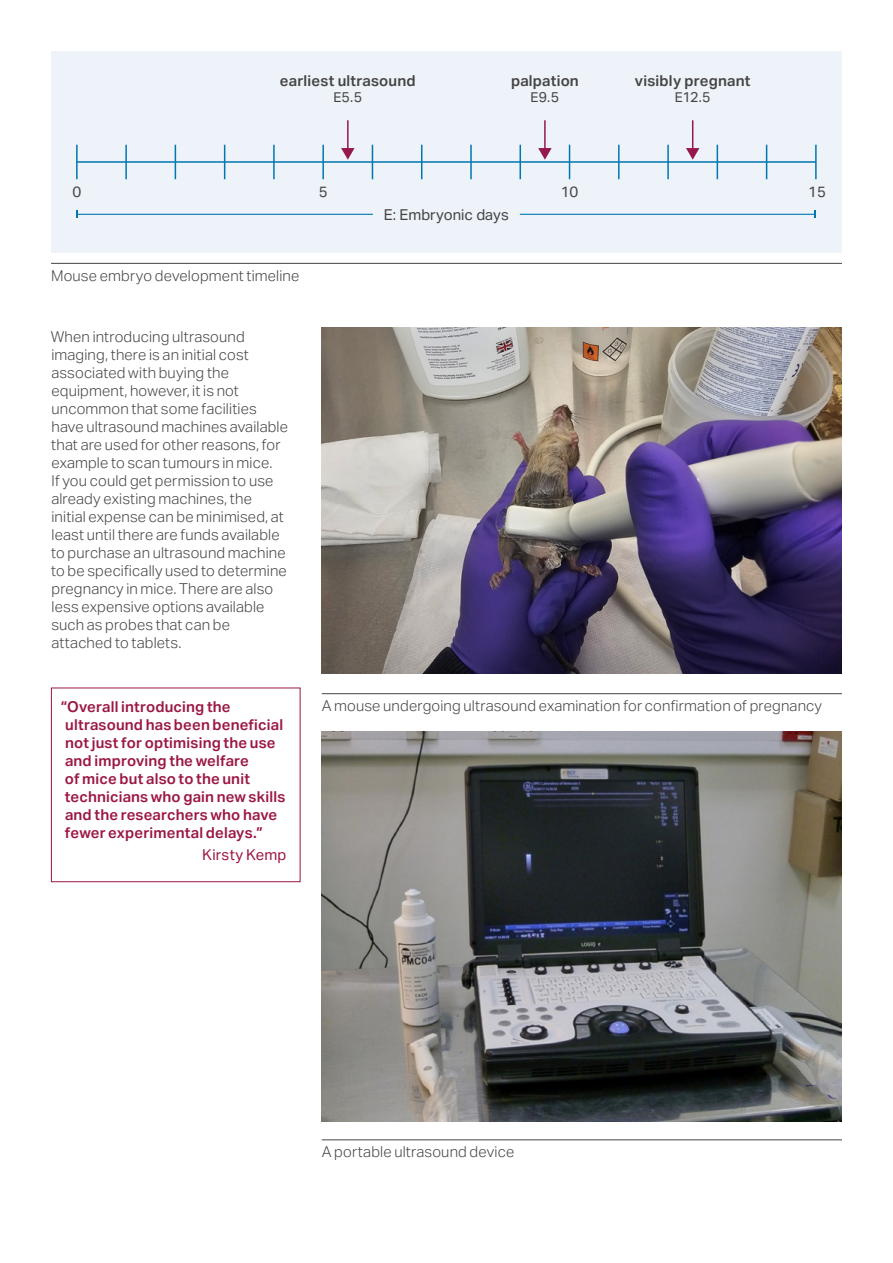
<style>
.page{position:relative;width:893px;height:1263px;background:#fff}
.page>*{position:absolute;margin:0;border:0;box-sizing:border-box;transform-origin:0 0}
.Image_caption{font:300 15px/18px "Aktiv Grotesk";letter-spacing:.01em;color:#454443}
.pull_out_quote{font:600 15px/18px "Aktiv Grotesk";letter-spacing:.015em;color:#9b1745}
.t1{font:600 15px "Aktiv Grotesk";letter-spacing:.015em;color:#454443}
.t2{font:15px "Aktiv Grotesk";color:#454443}
.quote_attribute{font:15px "Aktiv Grotesk";letter-spacing:.015em;color:#9b1745}
.t3{font:14.25px "Aktiv Grotesk";color:#454443}
.s1{font-size:13.5px}
</style>
<div class="page">
<svg style="left:51px;top:687px;width:250px;height:195px"></svg>
<hr style="left:51px;top:263px;width:791px;height:1px;background:#454443">
<div style="left:51px;top:51px;width:791px;height:201px;background:#edf3f9"></div>
<hr style="left:77px;top:161px;width:739px;height:2px;background:#0077b1">
<hr style="left:77px;top:214px;width:296px;height:1px;background:#0077b1">
<hr style="left:520px;top:214px;width:295px;height:1px;background:#0077b1">
<hr style="left:76px;top:145px;width:2px;height:34px;background:#0077b1">
<hr style="left:125px;top:145px;width:2px;height:34px;background:#0077b1">
<hr style="left:175px;top:145px;width:1px;height:34px;background:#0077b1">
<hr style="left:224px;top:145px;width:1px;height:34px;background:#0077b1">
<hr style="left:273px;top:145px;width:2px;height:34px;background:#0077b1">
<hr style="left:322px;top:145px;width:2px;height:34px;background:#0077b1">
<hr style="left:372px;top:145px;width:1px;height:34px;background:#0077b1">
<hr style="left:421px;top:145px;width:1px;height:34px;background:#0077b1">
<hr style="left:470px;top:145px;width:2px;height:34px;background:#0077b1">
<hr style="left:519px;top:145px;width:2px;height:34px;background:#0077b1">
<hr style="left:569px;top:145px;width:1px;height:34px;background:#0077b1">
<hr style="left:618px;top:145px;width:2px;height:34px;background:#0077b1">
<hr style="left:667px;top:145px;width:2px;height:34px;background:#0077b1">
<hr style="left:717px;top:145px;width:1px;height:34px;background:#0077b1">
<hr style="left:766px;top:145px;width:1px;height:34px;background:#0077b1">
<hr style="left:815px;top:145px;width:2px;height:34px;background:#0077b1">
<hr style="left:347px;top:120px;width:2px;height:30px;background:#96194c">
<svg style="left:341px;top:148px;width:14px;height:12px"></svg>
<hr style="left:544px;top:120px;width:2px;height:30px;background:#96194c">
<svg style="left:538px;top:148px;width:14px;height:12px"></svg>
<hr style="left:692px;top:120px;width:1px;height:30px;background:#96194c">
<svg style="left:686px;top:148px;width:13px;height:12px"></svg>
<hr style="left:322px;top:693px;width:520px;height:1px;background:#454443">
<img style="left:322px;top:327px;width:520px;height:346px">
<hr style="left:322px;top:1139px;width:520px;height:1px;background:#454443">
<img style="left:322px;top:731px;width:520px;height:390px">
<p class="t1" style="left:280px;top:72px;width:137px">earliest ultrasound</p>
<p class="t3" style="left:333px;top:89px;width:30px"><span class="s1">E</span>5.5</p>
<p class="t1" style="left:511px;top:72px;width:69px">palpation</p>
<p class="t3" style="left:531px;top:89px;width:30px"><span class="s1">E</span>9.5</p>
<p class="t1" style="left:635px;top:72px;width:117px">visibly pregnant</p>
<p class="t3" style="left:675px;top:89px;width:37px"><span class="s1">E</span>12.5</p>
<p class="t2" style="left:72px;top:183px;width:10px">0</p>
<p class="t2" style="left:319px;top:183px;width:10px">5</p>
<p class="t2" style="left:561px;top:183px;width:19px">10</p>
<p class="t2" style="left:808px;top:183px;width:19px">15</p>
<p class="t2" style="left:384px;top:206px;width:127px">E: Embryonic days</p>
<p class="Image_caption" style="left:51px;top:267px;width:250px">Mouse embryo development timeline</p>
<p class="Image_caption" style="left:51px;top:328px;width:239px">When introducing ultrasound imaging, there is an initial cost associated with buying the equipment, however, it is not uncommon that some facilities have ultrasound machines available that are used for other reasons, for example to scan tumours in mice.<br>If you could get permission to use already existing machines, the initial expense can be minimised, at least until there are funds available to purchase an ultrasound machine to be specifically used to determine pregnancy in mice. There are also less expensive options available such as probes that can be attached to tablets.</p>
<p class="pull_out_quote" style="left:61px;top:698px;width:226px">“Overall introducing the ultrasound has been beneficial not just for optimising the use and improving the welfare<br>of mice but also to the unit technicians who gain new skills and the researchers who have fewer experimental delays.”</p>
<p class="quote_attribute" style="left:202px;top:846px;width:86px">Kirsty Kemp</p>
<p class="Image_caption" style="left:322px;top:697px;width:502px">A mouse undergoing ultrasound examination for confirmation of pregnancy</p>
<p class="Image_caption" style="left:322px;top:1143px;width:194px">A portable ultrasound device</p>
</div>
